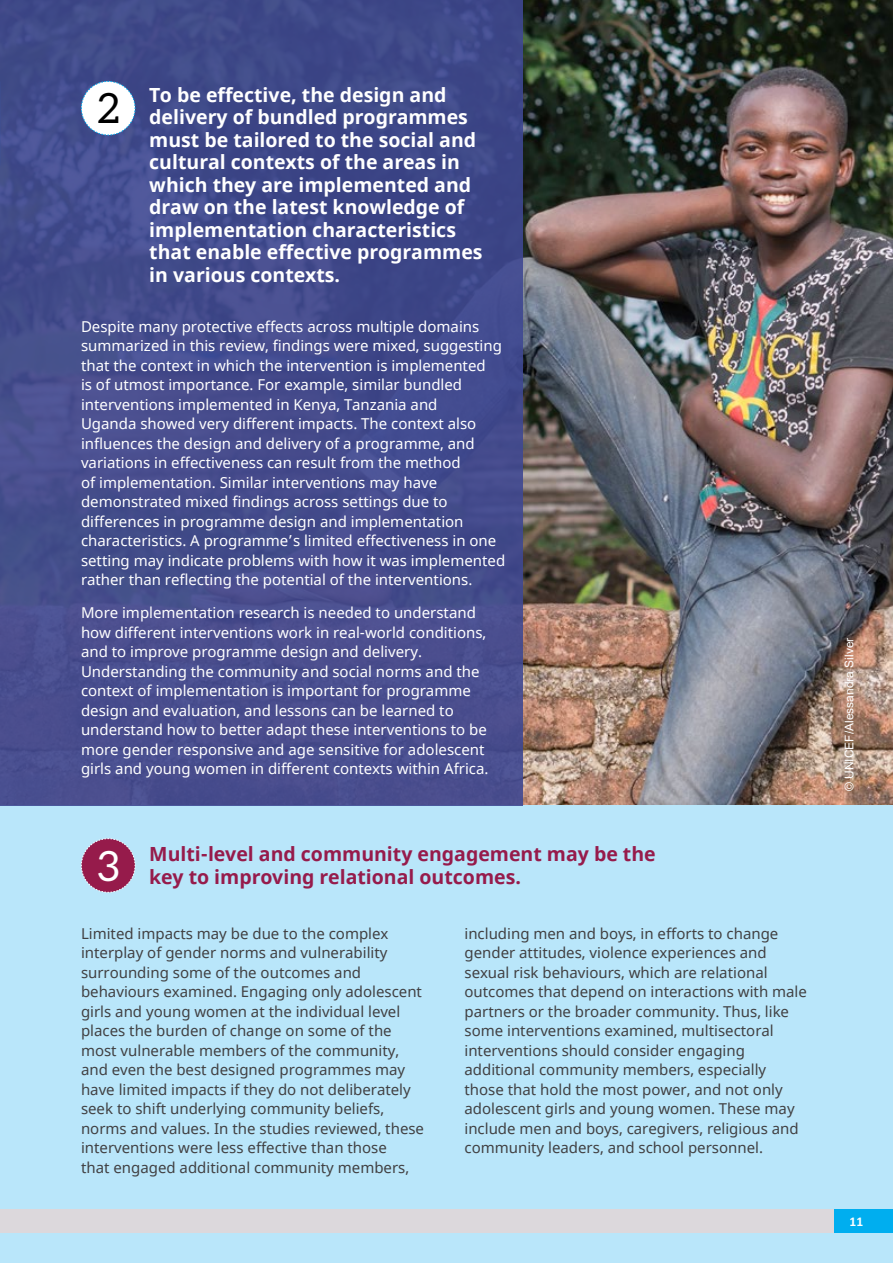
<style>
.page{position:relative;width:893px;height:1263px;background:#fff}
.page>*{position:absolute;margin:0;border:0;box-sizing:border-box;transform-origin:0 0}
.t1{font:41.7px "Aleo";color:#000}
.t2{font:41.7px "Aleo";color:#fff}
.t3{font:700 19.5px/22.5px "Noto Sans";color:#fff}
.t4{font:700 19.5px/22.5px "Noto Sans";color:#961b4b}
.t5{font:15px/19.5px "Noto Sans";color:#fff}
.t6{font:15px/19.5px "Noto Sans";color:#414042}
.t7{font:700 13.5px "Calibri";color:#fff}
.t8{font:12px "Arial";color:#fff}
</style>
<div class="page">
<img style="left:523px;top:0;width:370px;height:806px">
<div style="left:0;top:806px;width:893px;height:457px;background:#b9e6fa"></div>
<div style="left:0;top:0;width:523px;height:806px;background:#3f4892"></div>
<svg style="left:81px;top:81px;width:55px;height:55px"></svg>
<svg style="left:81px;top:838px;width:55px;height:55px"></svg>
<div style="left:833px;top:1210px;width:60px;height:23px;background:#00aeef"></div>
<div style="left:0;top:1210px;width:833px;height:23px;background:#dcd8dc"></div>
<h1 class="t1" style="left:98px;top:85px;width:24px">2</h1>
<p class="t3" style="left:149px;top:84px;width:335px">To be effective, the design and delivery of bundled programmes must be tailored to the social and cultural contexts of the areas in which they are implemented and draw on the latest knowledge of implementation characteristics that enable effective programmes in various contexts.</p>
<p class="t5" style="left:81px;top:317px;width:426px">Despite many protective effects across multiple domains summarized in this review, findings were mixed, suggesting that the context in which the intervention is implemented<br>is of utmost importance. For example, similar bundled interventions implemented in Kenya, Tanzania and<br>Uganda showed very different impacts. The context also influences the design and delivery of a programme, and variations in effectiveness can result from the method<br>of implementation. Similar interventions may have demonstrated mixed findings across settings due to differences in programme design and implementation characteristics. A programme’s limited effectiveness in one setting may indicate problems with how it was implemented rather than reflecting the potential of the interventions.</p>
<p class="t5" style="left:81px;top:603px;width:409px">More implementation research is needed to understand how different interventions work in real-world conditions, and to improve programme design and delivery.<br>Understanding the community and social norms and the context of implementation is important for programme design and evaluation, and lessons can be learned to understand how to better adapt these interventions to be more gender responsive and age sensitive for adolescent girls and young women in different contexts within Africa.</p>
<h1 class="t2" style="left:98px;top:842px;width:24px">3</h1>
<h2 class="t4" style="left:149px;top:843px;width:508px">Multi-level and community engagement may be the key to improving relational outcomes.</h2>
<p class="t6" style="left:81px;top:924px;width:345px">Limited impacts may be due to the complex interplay of gender norms and vulnerability surrounding some of the outcomes and behaviours examined. Engaging only adolescent girls and young women at the individual level places the burden of change on some of the most vulnerable members of the community, and even the best designed programmes may have limited impacts if they do not deliberately seek to shift underlying community beliefs, norms and values. In the studies reviewed, these interventions were less effective than those<br>that engaged additional community members,</p>
<p class="t6" style="left:464px;top:924px;width:344px">including men and boys, in efforts to change gender attitudes, violence experiences and sexual risk behaviours, which are relational outcomes that depend on interactions with male partners or the broader community. Thus, like some interventions examined, multisectoral interventions should consider engaging additional community members, especially those that hold the most power, and not only adolescent girls and young women. These may include men and boys, caregivers, religious and community leaders, and school personnel.</p>
<p class="t8" style="left:841px;top:791px;width:155px;rotate:-90deg">© UNICEF/Alessandra Silver</p>
<p class="t7" style="left:849px;top:1212px;width:15px">11</p>
</div>
